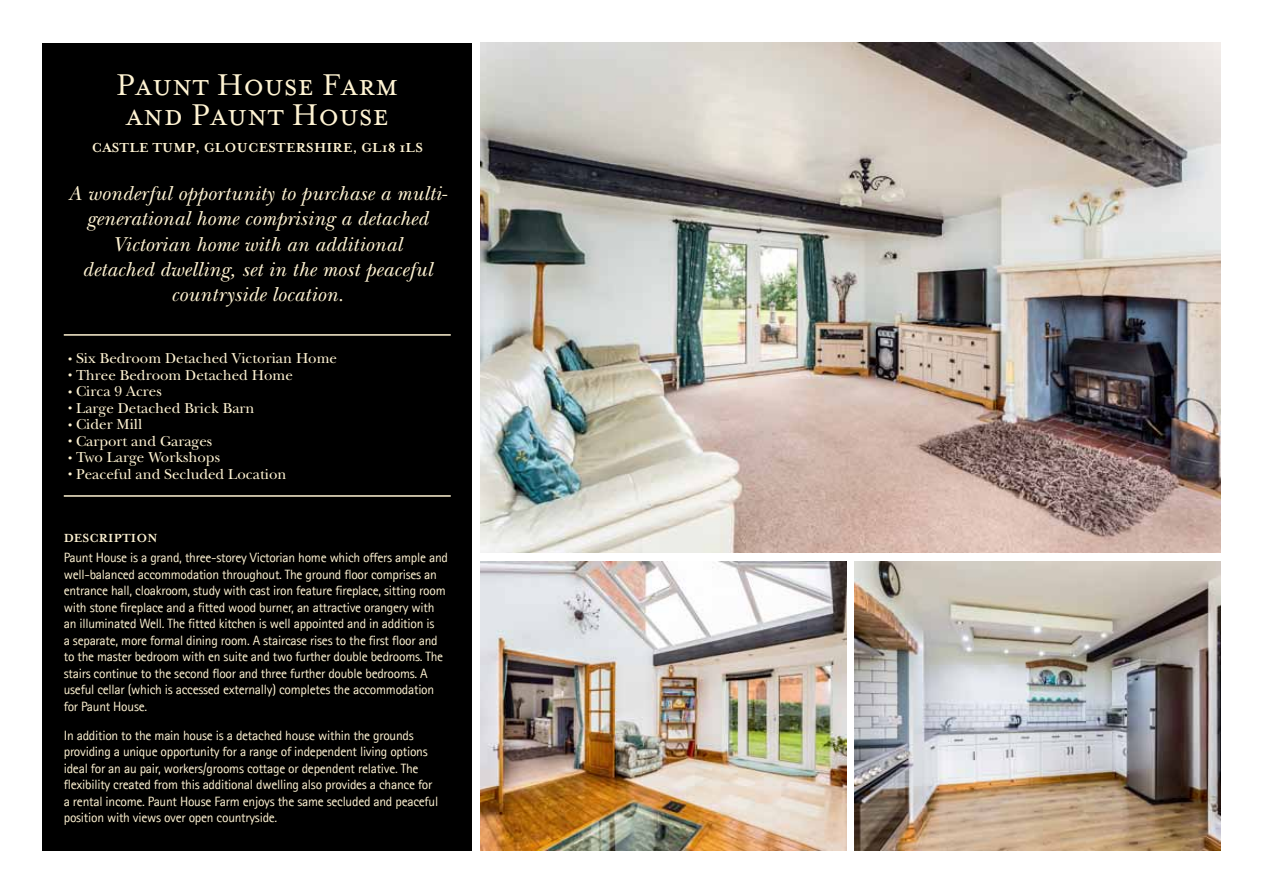
<style>
.page{position:relative;width:1263px;height:893px;background:#fff}
.page>*{position:absolute;margin:0;border:0;box-sizing:border-box;transform-origin:0 0}
.t1{font:34.5px/30px "Mrs Eaves Small Caps Small Caps";color:#fff4d3}
.t2{font:italic 21px/25.2px "New Baskerville";letter-spacing:.01em;color:#fff4d3;text-align:center}
.t3{font:15px "New Baskerville";color:#fff4d3}
.t4{font:700 15px "Mrs Eaves";letter-spacing:.015em;color:#fff4d3}
.t5{font:13.5px/16.5px "Agfa Rotis Sans Serif";letter-spacing:-.02em;color:#fff4d3}
.t6{font:700 13.5px "Mrs Eaves";letter-spacing:.015em;color:#fff4d3}
.s1{font-size:9px}
</style>
<div class="page">
<div style="left:43px;top:43px;width:429px;height:807px;background:#000"></div>
<img style="left:480px;top:43px;width:740px;height:510px">
<img style="left:480px;top:561px;width:366px;height:289px">
<img style="left:855px;top:561px;width:365px;height:289px">
<hr style="left:64px;top:334px;width:387px;height:2px;background:#fff4d3">
<hr style="left:64px;top:495px;width:387px;height:2px;background:#fff4d3">
<h1 class="t1" style="left:116px;top:71px;width:284px">Paunt House Farm and Paunt House</h1>
<p class="t4" style="left:92px;top:139px;width:323px">CASTLE TUMP, GLOUCESTERSHIRE, GL18 1LS</p>
<h2 class="t2" style="left:68px;top:181px;width:381px">A wonderful opportunity to purchase a multi&shy;generational home comprising a detached Victorian home with an additional<br>detached dwelling, set in the most peaceful countryside location.</h2>
<p class="t3" style="left:68px;top:350px;width:271px"><span class="s1">•</span> Six Bedroom Detached Victorian Home</p>
<p class="t3" style="left:68px;top:366px;width:226px"><span class="s1">•</span> Three Bedroom Detached Home</p>
<p class="t3" style="left:68px;top:383px;width:95px"><span class="s1">•</span> Circa 9 Acres</p>
<p class="t3" style="left:68px;top:399px;width:188px"><span class="s1">•</span> Large Detached Brick Barn</p>
<p class="t3" style="left:68px;top:416px;width:76px"><span class="s1">•</span> Cider Mill</p>
<p class="t3" style="left:68px;top:432px;width:146px"><span class="s1">•</span> Carport and Garages</p>
<p class="t3" style="left:68px;top:449px;width:154px"><span class="s1">•</span> Two Large Workshops</p>
<p class="t3" style="left:68px;top:465px;width:220px"><span class="s1">•</span> Peaceful and Secluded Location</p>
<p class="t6" style="left:64px;top:530px;width:95px">DESCRIPTION</p>
<p class="t5" style="left:64px;top:549px;width:386px">Paunt House is a grand, three-storey Victorian home which offers ample and well-balanced accommodation throughout. The ground floor comprises an entrance hall, cloakroom, study with cast iron feature fireplace, sitting room with stone fireplace and a fitted wood burner, an attractive orangery with an illuminated Well. The fitted kitchen is well appointed and in addition is<br>a separate, more formal dining room. A staircase rises to the first floor and to the master bedroom with en suite and two further double bedrooms. The stairs continue to the second floor and three further double bedrooms. A useful cellar (which is accessed externally) completes the accommodation for Paunt House.</p>
<p class="t5" style="left:64px;top:727px;width:376px">In addition to the main house is a detached house within the grounds providing a unique opportunity for a range of independent living options ideal for an au pair, workers/grooms cottage or dependent relative. The flexibility created from this additional dwelling also provides a chance for a rental income. Paunt House Farm enjoys the same secluded and peaceful position with views over open countryside.</p>
</div>
